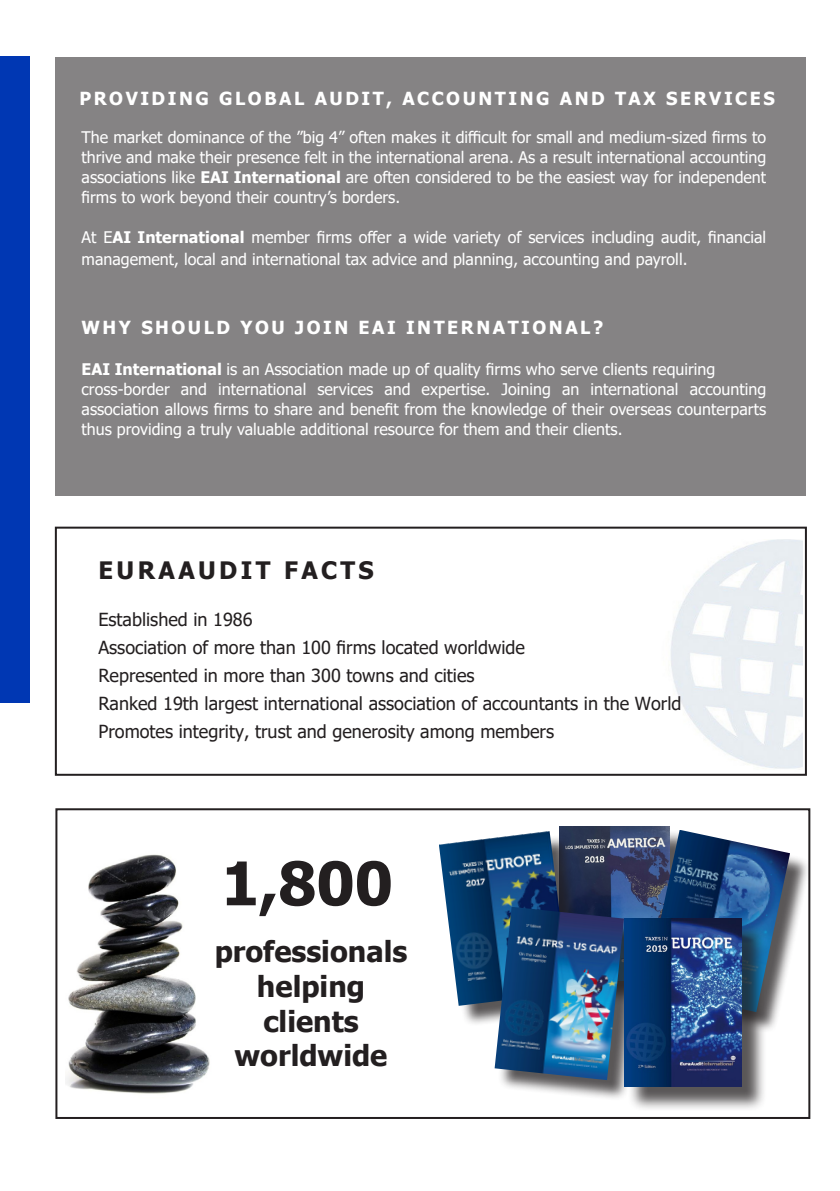
<style>
.page{position:relative;width:840px;height:1191px;background:#fff}
.page>*{position:absolute;margin:0;border:0;box-sizing:border-box;transform-origin:0 0}
.Page_Heading{font:700 60px "Tahoma";color:#231f20}
.Page_Heading-2{font:700 28.8px/34.6px "Tahoma";color:#231f20;text-align:center}
.Subhead{font:700 24px "Tahoma";letter-spacing:.14em;color:#231f20}
.Body_Text{font:18px "Tahoma";color:#231f20}
.Subhead-2{font:700 18px "Tahoma";letter-spacing:.14em;color:#fff}
.Body_Text-2{font:16px/20px "Tahoma";color:#fff;text-align:justify}
.Company_Name_Header{font:16px/20px "Tahoma";color:#fff;text-align:justify}
.s1{font-weight:700}
</style>
<div class="page">
<div style="left:55px;top:526px;width:751px;height:250px;border:2px solid #231f20"></div>
<div style="left:55px;top:808px;width:754px;height:311px;border:2px solid #231f20"></div>
<div style="left:55px;top:57px;width:750px;height:439px;background:#858384"></div>
<img style="left:559px;top:826px;width:110px;height:84px">
<img style="left:670px;top:539px;width:132px;height:230px">
<img style="left:65px;top:854px;width:145px;height:240px">
<div style="left:442px;top:834px;width:148px;height:193px;background:#231f20;opacity:.75"></div>
<img style="left:439px;top:831px;width:130px;height:174px">
<div style="left:649px;top:833px;width:161px;height:199px;background:#231f20;opacity:.75"></div>
<img style="left:645px;top:829px;width:144px;height:183px">
<div style="left:498px;top:910px;width:147px;height:191px;background:#231f20;opacity:.75"></div>
<img style="left:494px;top:906px;width:129px;height:174px">
<div style="left:627px;top:922px;width:139px;height:189px;background:#231f20;opacity:.75"></div>
<img style="left:623px;top:919px;width:118px;height:167px">
<div style="left:0;top:56px;width:29px;height:646px;background:#0037b3"></div>
<p class="Subhead-2" style="left:79px;top:86px;width:696px">PROVIDING GLOBAL AUDIT, ACCOUNTING AND TAX SERVICES</p>
<p class="Body_Text-2" style="left:82px;top:128px;width:685px">The market dominance of the ”big 4” often makes it difficult for small and medium-sized firms to thrive and make their presence felt in the international arena. As a result international accounting associations like <span class="s1">EAI International</span> are often considered to be the easiest way for independent firms to work beyond their country’s borders.</p>
<p class="Body_Text-2" style="left:82px;top:227px;width:685px;line-height:22px">At E<span class="s1">AI International</span> member firms offer a wide variety of services including audit, financial management, local and international tax advice and planning, accounting and payroll.</p>
<p class="Subhead-2" style="left:82px;top:315px;width:523px">WHY SHOULD YOU JOIN EAI INTERNATIONAL?</p>
<p class="Company_Name_Header" style="left:82px;top:360px;width:635px"><span class="s1">EAI International</span> is an Association made up of quality firms who serve clients requiring</p>
<p class="Company_Name_Header" style="left:82px;top:380px;width:685px">cross-border and international services and expertise. Joining an international accounting association allows firms to share and benefit from the knowledge of their overseas counterparts thus providing a truly valuable additional resource for them and their clients.</p>
<p class="Subhead" style="left:98px;top:553px;width:277px">EURAAUDIT FACTS</p>
<p class="Body_Text" style="left:98px;top:607px;width:156px">Established in 1986</p>
<p class="Body_Text" style="left:98px;top:635px;width:428px">Association of more than 100 firms located worldwide</p>
<p class="Body_Text" style="left:98px;top:663px;width:377px">Represented in more than 300 towns and cities</p>
<p class="Body_Text" style="left:98px;top:691px;width:584px">Ranked 19th largest international association of accountants in the World</p>
<p class="Body_Text" style="left:98px;top:719px;width:457px">Promotes integrity, trust and generosity among members</p>
<p class="Page_Heading" style="left:221px;top:841px;width:173px">1,800</p>
<p class="Page_Heading-2" style="left:214px;top:935px;width:194px">professionals helping</p>
<p class="Page_Heading-2" style="left:263px;top:1005px;width:97px">clients</p>
<p class="Page_Heading-2" style="left:234px;top:1039px;width:154px">worldwide</p>
</div>
